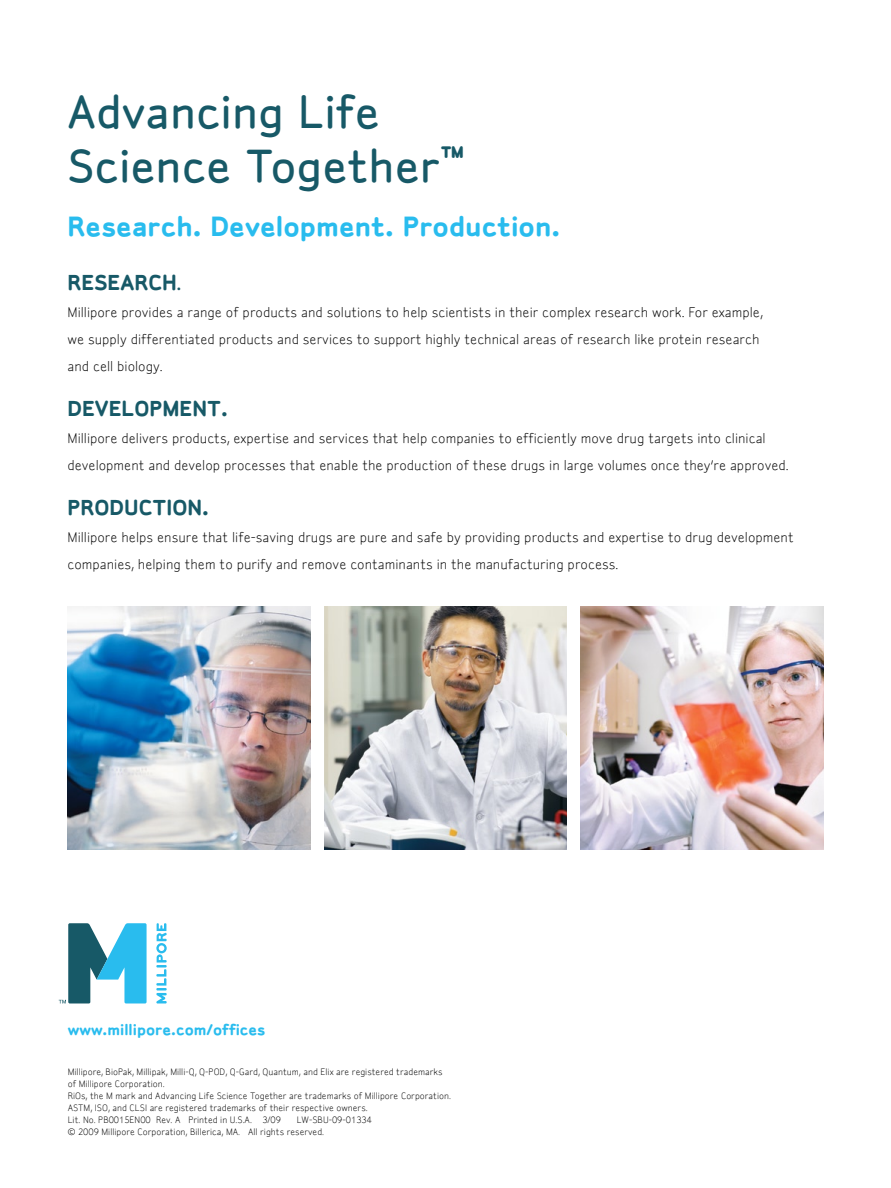
<style>
.page{position:relative;width:891px;height:1188px;background:#fff}
.page>*{position:absolute;margin:0;border:0;box-sizing:border-box;transform-origin:0 0}
.t1{font:500 45px/54px "Millipore Sylvia XO";color:#175967}
.t2{font:700 27px "Millipore Sylvia XO";color:#29bcee}
.t3{font:700 21px "Millipore Sylvia XO";color:#175967}
.t4{font:700 15px "Millipore Sylvia XO";color:#29bcee}
.t5{font:13.5px/27px "Millipore Sylvia XO";color:#000}
.t6{font:9px/12px "Millipore Sylvia XO";color:#000}
.s1{font-size:13.5px}
</style>
<div class="page">
<img style="left:68px;top:606px;width:242px;height:243px">
<img style="left:580px;top:606px;width:244px;height:243px">
<img style="left:324px;top:606px;width:243px;height:243px">
<svg style="left:156px;top:923px;width:11px;height:80px"></svg>
<svg style="left:59px;top:923px;width:88px;height:81px"></svg>
<h1 class="t1" style="left:68px;top:85px;width:398px">Advancing Life<br>Science Together<sup>™</sup></h1>
<h2 class="t2" style="left:68px;top:209px;width:494px">Research. Development. Production.</h2>
<h3 class="t3" style="left:68px;top:269px;width:115px">RESEARCH<span class="s1">.</span></h3>
<p class="t5" style="left:67px;top:298px;width:697px">Millipore provides a range of products and solutions to help scientists in their complex research work. For example, we supply differentiated products and services to support highly technical areas of research like protein research and cell biology.</p>
<h3 class="t3" style="left:68px;top:395px;width:162px">DEVELOPMENT.</h3>
<p class="t5" style="left:68px;top:424px;width:723px">Millipore delivers products, expertise and services that help companies to efficiently move drug targets into clinical development and develop processes that enable the production of these drugs in large volumes once they’re approved.</p>
<h3 class="t3" style="left:68px;top:494px;width:143px">PRODUCTION.</h3>
<p class="t5" style="left:68px;top:523px;width:728px">Millipore helps ensure that life-saving drugs are pure and safe by providing products and expertise to drug development companies, helping them to purify and remove contaminants in the manufacturing process.</p>
<p class="t4" style="left:68px;top:1020px;width:199px">www.millipore.com/offices</p>
<p class="t6" style="left:68px;top:1066px;width:385px">Millipore, BioPak, Millipak, Milli-Q, Q-POD, Q-Gard, Quantum, and Elix are registered trademarks of Millipore Corporation.<br>RiOs, the M mark and Advancing Life Science Together are trademarks of Millipore Corporation.<br>ASTM, ISO, and CLSI are registered trademarks of their respective owners.<br>Lit. N o. PB0015EN00 Rev. A Printed in U.S.A. 3/09</p>
<p class="t6" style="left:68px;top:1114px;width:306px;text-indent:229px">LW-SBU-09-01334 © 2009 Millipore Corporation, Billerica, MA. All rights reserved.</p>
</div>
